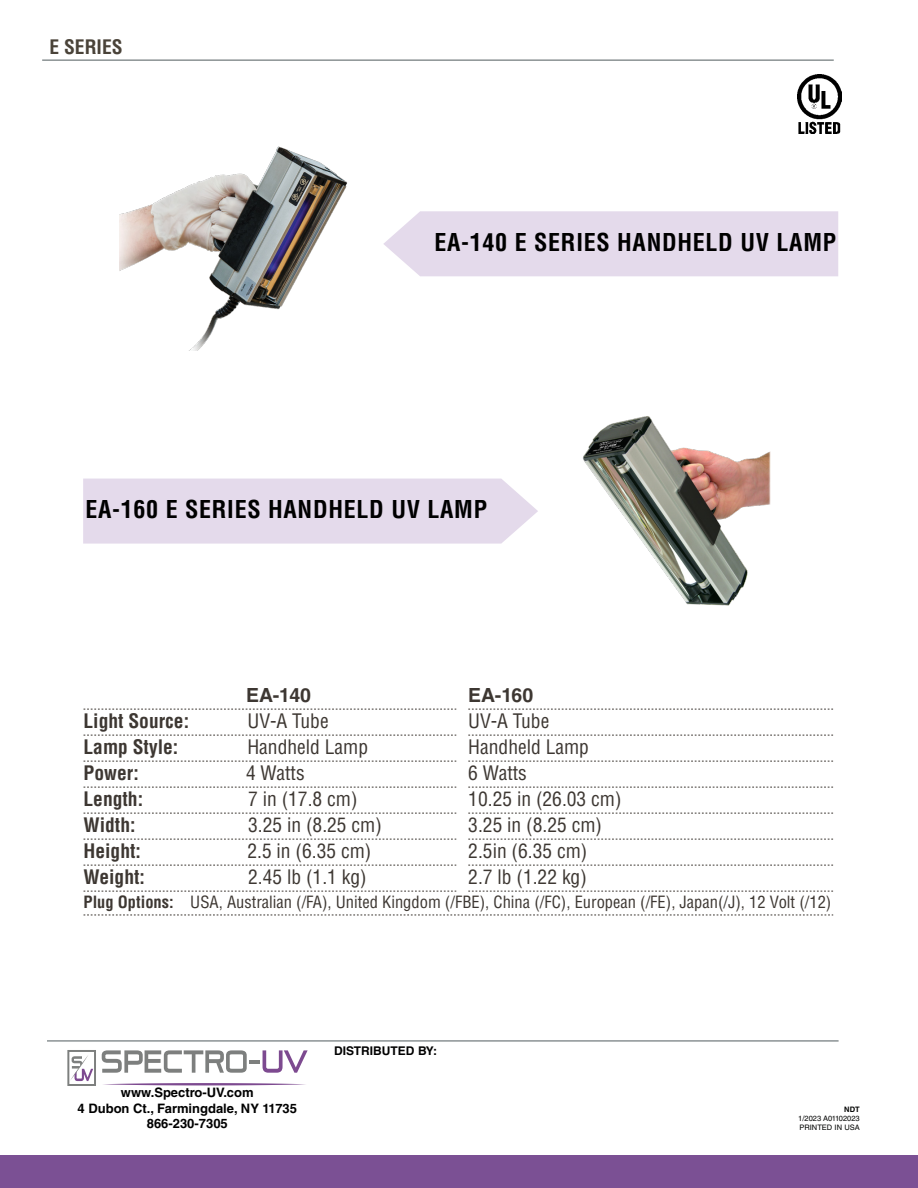
<style>
.page{position:relative;width:918px;height:1188px;background:#fff}
.page>*{position:absolute;margin:0;border:0;box-sizing:border-box;transform-origin:0 0}
.t1{font:700 condensed 24px "Helvetica LT Std";letter-spacing:.03em;color:#000}
.t2{font:condensed 19.5px "Helvetica LT Std";color:#3d3732}
.t3{font:700 condensed 19.5px "Helvetica LT Std";color:#3d3732}
.t4{font:700 19.5px "Helvetica LT Std";color:#3d3732}
.t5{font:700 condensed 19.5px "Helvetica LT Std";color:#4a4339}
.t6{font:condensed 16.5px "Helvetica LT Std";color:#3d3732}
.t7{font:700 13.05px/15.6px "Helvetica LT Std";color:#000;text-align:center}
.t8{font:700 12px "Helvetica LT Std";color:#000}
.t9{font:7.5px/9px "Helvetica LT Std";color:#010201}
.t10{font:700 7.5px "Helvetica LT Std";color:#010201}
.s1{font-weight:700}
</style>
<div class="page">
<hr style="left:47px;top:1041px;width:792px;height:1px;background:#505c5e">
<hr style="left:42px;top:60px;width:792px;height:1px;background:#505b5e">
<svg style="left:103px;top:1083px;width:203px;height:2px"></svg>
<svg style="left:67px;top:1050px;width:29px;height:36px"></svg>
<svg style="left:102px;top:1050px;width:145px;height:23px"></svg>
<hr style="left:249px;top:1060px;width:11px;height:4px;background:#7d7f7e">
<svg style="left:263px;top:1050px;width:45px;height:23px"></svg>
<div style="left:0;top:1155px;width:918px;height:33px;background:#7b5094"></div>
<svg style="left:83px;top:786px;width:751px;height:106px"></svg>
<svg style="left:84px;top:709px;width:372px;height:1px"></svg>
<svg style="left:468px;top:709px;width:365px;height:1px"></svg>
<svg style="left:84px;top:735px;width:372px;height:1px"></svg>
<svg style="left:468px;top:735px;width:365px;height:1px"></svg>
<svg style="left:84px;top:761px;width:372px;height:1px"></svg>
<svg style="left:468px;top:761px;width:365px;height:1px"></svg>
<svg style="left:84px;top:787px;width:372px;height:1px"></svg>
<svg style="left:468px;top:787px;width:365px;height:1px"></svg>
<svg style="left:84px;top:813px;width:372px;height:1px"></svg>
<svg style="left:468px;top:813px;width:365px;height:1px"></svg>
<svg style="left:84px;top:839px;width:372px;height:1px"></svg>
<svg style="left:468px;top:839px;width:365px;height:1px"></svg>
<svg style="left:84px;top:865px;width:372px;height:1px"></svg>
<svg style="left:468px;top:865px;width:365px;height:1px"></svg>
<svg style="left:84px;top:891px;width:372px;height:1px"></svg>
<svg style="left:468px;top:891px;width:365px;height:1px"></svg>
<svg style="left:84px;top:915px;width:749px;height:1px"></svg>
<div style="left:83px;top:479px;width:455px;height:65px;background:#e4daeb"></div>
<img style="left:583px;top:416px;width:188px;height:190px">
<div style="left:383px;top:211px;width:455px;height:65px;background:#e4daeb"></div>
<img style="left:120px;top:146px;width:227px;height:204px">
<img style="left:797px;top:74px;width:45px;height:60px">
<p class="t5" style="left:50px;top:35px;width:75px">E SERIES</p>
<p class="t1" style="left:434px;top:227px;width:403px">EA-140 E SERIES HANDHELD UV LAMP</p>
<p class="t1" style="left:85px;top:495px;width:403px">EA-160 E SERIES HANDHELD UV LAMP</p>
<p class="t4" style="left:246px;top:683px;width:66px">EA-140</p>
<p class="t4" style="left:468px;top:683px;width:66px">EA-160</p>
<p class="t3" style="left:84px;top:709px;width:107px">Light Source:</p>
<p class="t2" style="left:248px;top:709px;width:83px">UV-A Tube</p>
<p class="t2" style="left:468px;top:709px;width:83px">UV-A Tube</p>
<p class="t3" style="left:84px;top:735px;width:96px">Lamp Style:</p>
<p class="t2" style="left:247px;top:735px;width:122px">Handheld Lamp</p>
<p class="t2" style="left:468px;top:735px;width:122px">Handheld Lamp</p>
<p class="t3" style="left:84px;top:761px;width:57px">Power:</p>
<p class="t2" style="left:246px;top:761px;width:60px">4 Watts</p>
<p class="t2" style="left:468px;top:761px;width:60px">6 Watts</p>
<p class="t3" style="left:84px;top:787px;width:61px">Length:</p>
<p class="t2" style="left:248px;top:787px;width:111px">7 in (17.8 cm)</p>
<p class="t2" style="left:468px;top:787px;width:155px">10.25 in (26.03 cm)</p>
<p class="t3" style="left:84px;top:813px;width:54px">Width:</p>
<p class="t2" style="left:248px;top:813px;width:135px">3.25 in (8.25 cm)</p>
<p class="t2" style="left:468px;top:813px;width:135px">3.25 in (8.25 cm)</p>
<p class="t3" style="left:84px;top:839px;width:59px">Height:</p>
<p class="t2" style="left:247px;top:839px;width:126px">2.5 in (6.35 cm)</p>
<p class="t2" style="left:468px;top:839px;width:121px">2.5in (6.35 cm)</p>
<p class="t3" style="left:84px;top:865px;width:63px">Weight:</p>
<p class="t2" style="left:248px;top:865px;width:120px">2.45 lb (1.1 kg)</p>
<p class="t2" style="left:468px;top:865px;width:120px">2.7 lb (1.22 kg)</p>
<p class="t6" style="left:84px;top:892px;width:749px"><span class="s1">Plug Options:</span> USA, Australian (/FA), United Kingdom (/FBE), China (/FC), European (/FE), Japan(/J), 12 Volt (/12)</p>
<p class="t7" style="left:78px;top:1085px;width:221px">www.Spectro-UV.com<br>4 Dubon Ct., Farmingdale, NY 11735<br>866-230-7305</p>
<p class="t8" style="left:334px;top:1044px;width:105px">DISTRIBUTED BY:</p>
<p class="t10" style="left:844px;top:1104px;width:17px">NDT</p>
<p class="t9" style="left:798px;top:1114px;width:63px">1/2023 A01102023<br>PRINTED IN USA</p>
</div>
